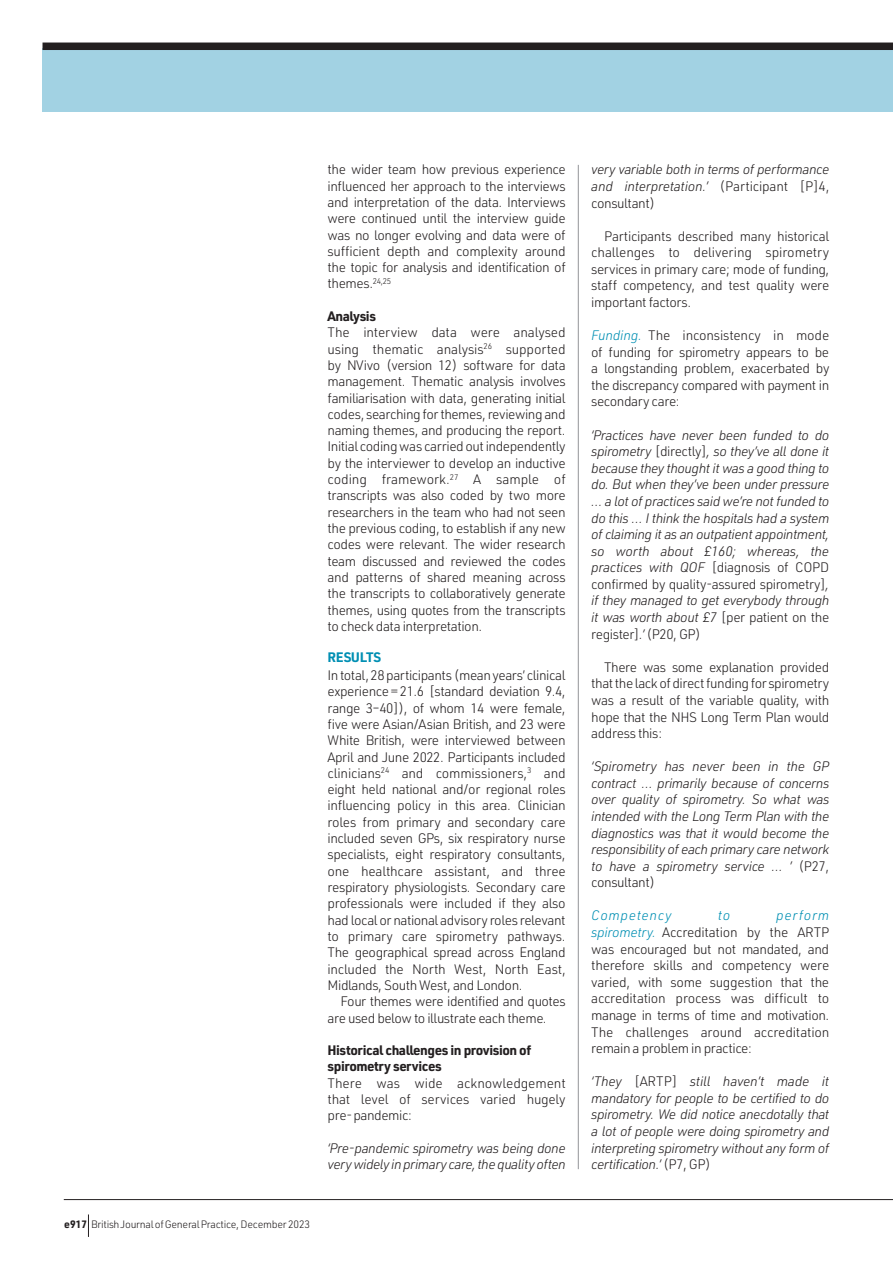
<style>
.page{position:relative;width:893px;height:1263px;background:#fff}
.page>*{position:absolute;margin:0;border:0;box-sizing:border-box;transform-origin:0 0}
.t1{font:300 13.5px/16.4px "URWDIN";letter-spacing:-.035em;color:#231f20;text-align:justify}
.t2{font:italic 300 13.5px/16.6px "URWDIN";letter-spacing:-.035em;color:#231f20;text-align:justify}
.t3{font:700 13.5px/16.4px "URWDIN";letter-spacing:-.035em;color:#231f20}
.t4{font:italic 300 13.5px "URWDIN";letter-spacing:.05em;color:#008fb3}
.t5{font:700 13.5px "URWDIN";letter-spacing:-.03em;color:#008fb3}
.t6{font:300 10.5px "URWDIN";letter-spacing:-.025em;color:#231f20}
.s1{font-weight:700}
.s2{font-style:normal}
.s3{font-style:italic;color:#008fb3}
</style>
<div class="page">
<div style="left:43px;top:48px;width:850px;height:64px;background:#a2d2e3"></div>
<div style="left:43px;top:43px;width:850px;height:7px;background:#231f20"></div>
<hr style="left:578px;top:165px;width:1px;height:1004px;background:#939598">
<hr style="left:64px;top:1199px;width:829px;height:1px;background:#231f20">
<svg style="left:88px;top:1214px;width:1px;height:23px"></svg>
<p class="t1" style="left:328px;top:161px;width:240px">the wider team how previous experience influenced her approach to the interviews and interpretation of the data. Interviews were continued until the interview guide was no longer evolving and data were of sufficient depth and complexity around the topic for analysis and identification of themes.<sup>24,25</sup></p>
<p class="t3" style="left:328px;top:307px;width:50px">Analysis</p>
<p class="t1" style="left:328px;top:324px;width:240px">The interview data were analysed using thematic analysis<sup>26</sup> supported by NVivo (version 12) software for data management. Thematic analysis involves familiarisation with data, generating initial codes, searching for themes, reviewing and naming themes, and producing the report.<br>Initial coding was carried out independently by the interviewer to develop an inductive coding framework.<sup>27</sup> A sample of transcripts was also coded by two more researchers in the team who had not seen the previous coding, to establish if any new codes were relevant. The wider research team discussed and reviewed the codes and patterns of shared meaning across the transcripts to collaboratively generate themes, using quotes from the transcripts to check data interpretation.</p>
<p class="t5" style="left:328px;top:648px;width:55px">RESULTS</p>
<p class="t1" style="left:328px;top:667px;width:240px">In total, 28 participants (mean years’ clinical experience = 21.6 [standard deviation 9.4, range 3–40]), of whom 14 were female, five were Asian/Asian British, and 23 were White British, were interviewed between April and June 2022. Participants included clinicians<sup>24</sup> and commissioners,<sup>3</sup> and eight held national and/or regional roles influencing policy in this area. Clinician roles from primary and secondary care included seven GPs, six respiratory nurse specialists, eight respiratory consultants, one healthcare assistant, and three respiratory physiologists. Secondary care professionals were included if they also had local or national advisory roles relevant to primary care spirometry pathways.<br>The geographical spread across England included the North West, North East, Midlands, South West, and London.</p>
<p class="t1" style="left:328px;top:993px;width:240px;text-indent:13px">Four themes were identified and quotes are used below to illustrate each theme.</p>
<p class="t3" style="left:328px;top:1041px;width:205px">Historical challenges in provision of spirometry services</p>
<p class="t1" style="left:328px;top:1074px;width:240px">There was wide acknowledgement that level of services varied hugely pre- pandemic:</p>
<p class="t2" style="left:328px;top:1139px;width:240px">‘Pre-pandemic spirometry was being done very widely in primary care, the quality often</p>
<p class="t6" style="left:64px;top:1217px;width:247px"><span class="s1">e917</span> BritishJournalofGeneralPractice, December 2023</p>
<p class="t2" style="left:591px;top:161px;width:240px">very variable both in terms of performance and interpretation.’ <span class="s2">(Participant [P]4, consultant)</span></p>
<p class="t1" style="left:591px;top:227px;width:240px;text-indent:13px">Participants described many historical challenges to delivering spirometry services in primary care; mode of funding, staff competency, and test quality were important factors.</p>
<p class="t1" style="left:591px;top:327px;width:240px"><span class="s3">Funding.</span> The inconsistency in mode of funding for spirometry appears to be a longstanding problem, exacerbated by the discrepancy compared with payment in secondary care:</p>
<p class="t2" style="left:591px;top:426px;width:240px">‘Practices have never been funded to do spirometry <span class="s2">[directly]</span>, so they’ve all done it because they thought it was a good thing to do. But when they’ve been under pressure … a lot of practices said we’re not funded to do this … I think the hospitals had a system of claiming it as an outpatient appointment, so worth about £160; whereas, the practices with QOF <span class="s2">[diagnosis of COPD confirmed by quality-assured spirometry]</span>, if they managed to get everybody through it was worth about £7 <span class="s2">[per patient on the register]</span>.’ <span class="s2">(P20, GP)</span></p>
<p class="t1" style="left:591px;top:658px;width:240px;text-indent:13px">There was some explanation provided that the lack of direct funding for spirometry was a result of the variable quality, with hope that the NHS Long Term Plan would address this:</p>
<p class="t2" style="left:591px;top:758px;width:240px">‘Spirometry has never been in the GP contract … primarily because of concerns over quality of spirometry. So what was intended with the Long Term Plan with the diagnostics was that it would become the responsibility of each primary care network to have a spirometry service … ’ <span class="s2">(P27, consultant)</span></p>
<p class="t4" style="left:591px;top:907px;width:82px">Competency</p>
<p class="t4" style="left:718px;top:907px;width:14px">to</p>
<p class="t1" style="left:591px;top:907px;width:240px;text-indent:185px"><span class="s3">perform spirometry.</span> Accreditation by the ARTP was encouraged but not mandated, and therefore skills and competency were varied, with some suggestion that the accreditation process was difficult to manage in terms of time and motivation.<br>The challenges around accreditation remain a problem in practice:</p>
<p class="t2" style="left:591px;top:1073px;width:240px">‘They <span class="s2">[ARTP]</span> still haven’t made it mandatory for people to be certified to do spirometry. We did notice anecdotally that a lot of people were doing spirometry and interpreting spirometry without any form of certification.’ <span class="s2">(P7, GP)</span></p>
</div>
